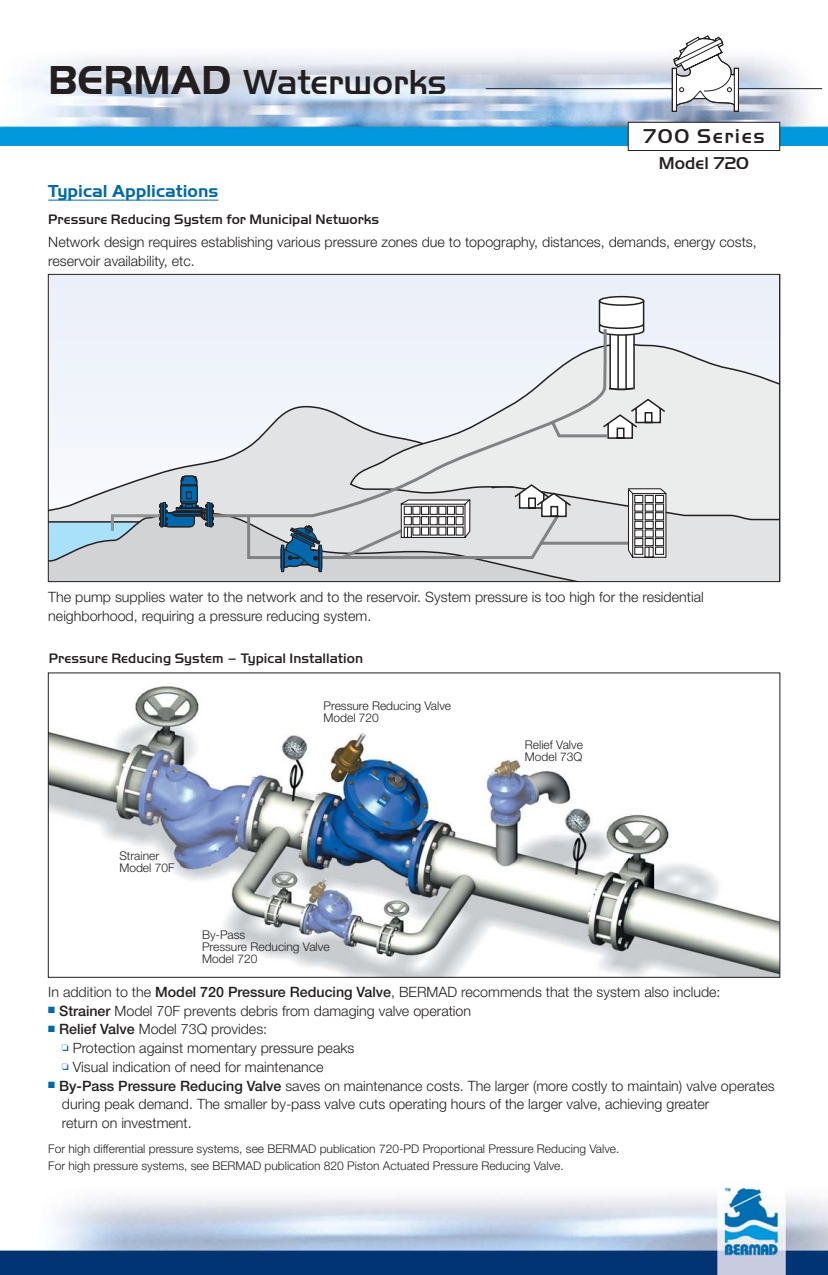
<style>
.page{position:relative;width:828px;height:1275px;background:#fff}
.page>*{position:absolute;margin:0;border:0;box-sizing:border-box;transform-origin:0 0}
.t1{font:700 42px "Handel Got D";color:#231f20}
.t2{font:500 36px "Handel Got D";letter-spacing:-.005em;color:#231f20}
.t3{font:500 20.85px "Handel Got D";letter-spacing:.07em;color:#231f20}
.t4{font:700 18px "Handel Got D";color:#0068ab}
.t5{font:500 17.85px "Handel Got D";color:#231f20}
.t6{font:300 14.25px/18.8px "Helvetica Neue";color:#231f20}
.t7{font:500 14.25px "Handel Got D";color:#231f20}
.t8{font:300 12px/12px "Helvetica Neue";color:#231f20}
.t9{font:9px "Zapf Dingbats";color:#0068ab}
.s1{font-weight:500}
</style>
<div class="page">
<img style="left:0;top:1186px;width:828px;height:89px">
<img style="left:0;top:55px;width:828px;height:91px">
<hr style="left:486px;top:88px;width:336px;height:1px;background:#231f20">
<svg style="left:671px;top:35px;width:68px;height:87px"></svg>
<div style="left:628px;top:122px;width:152px;height:29px;background:#fff;border:1px solid #231f20"></div>
<svg style="left:48px;top:200px;width:170px;height:1px"></svg>
<img style="left:50px;top:686px;width:728px;height:290px">
<svg style="left:50px;top:276px;width:728px;height:304px"></svg>
<svg style="left:599px;top:296px;width:45px;height:10px"></svg>
<svg style="left:598px;top:299px;width:47px;height:92px"></svg>
<svg style="left:203px;top:326px;width:405px;height:149px"></svg>
<svg style="left:549px;top:398px;width:118px;height:42px;background:#d7d8d8"></svg>
<svg style="left:48px;top:475px;width:620px;height:107px;background:#c4c9cc"></svg>
<h1 class="t1" style="left:48px;top:65px;width:184px">BERMAD</h1>
<h2 class="t2" style="left:243px;top:69px;width:205px">Waterworks</h2>
<h3 class="t3" style="left:643px;top:129px;width:123px">700 Series</h3>
<p class="t5" style="left:659px;top:157px;width:92px">Model 720</p>
<p class="t4" style="left:48px;top:184px;width:172px">Typical Applications</p>
<p class="t7" style="left:48px;top:214px;width:332px">Pressure Reducing System for Municipal Networks</p>
<p class="t6" style="left:48px;top:234px;width:710px">Network design requires establishing various pressure zones due to topography, distances, demands, energy costs, reservoir availability, etc.</p>
<p class="t6" style="left:48px;top:589px;width:657px">The pump supplies water to the network and to the reservoir. System pressure is too high for the residential neighborhood, requiring a pressure reducing system.</p>
<p class="t7" style="left:49px;top:653px;width:316px">Pressure Reducing System – Typical Installation</p>
<p class="t8" style="left:324px;top:701px;width:129px">Pressure Reducing Valve<br>Model 720</p>
<p class="t8" style="left:119px;top:851px;width:57px">Strainer<br>Model 70F</p>
<p class="t8" style="left:202px;top:929px;width:129px">By-Pass<br>Pressure Reducing Valve<br>Model 720</p>
<p class="t8" style="left:525px;top:740px;width:60px">Relief Valve<br>Model 73Q</p>
<p class="t6" style="left:59px;top:984px;width:663px;text-indent:-11px">In addition to the <span class="s1">Model 720 Pressure Reducing Valve</span>, BERMAD recommends that the system also include:<br><span class="s1">Strainer</span> Model 70F prevents debris from damaging valve operation</p>
<p class="t9" style="left:48px;top:1006px;width:8px">■</p>
<p class="t6" style="left:59px;top:1021px;width:210px"><span class="s1">Relief Valve</span> Model 73Q provides:</p>
<p class="t9" style="left:48px;top:1025px;width:8px">■</p>
<p class="t6" style="left:73px;top:1040px;width:283px">Protection against momentary pressure peaks</p>
<p class="t6" style="left:73px;top:1059px;width:252px">Visual indication of need for maintenance</p>
<p class="t6" style="left:59px;top:1077px;width:717px"><span class="s1">By-Pass Pressure Reducing Valve</span> saves on maintenance costs. The larger (more costly to maintain) valve operates</p>
<p class="t9" style="left:48px;top:1081px;width:8px">■</p>
<p class="t6" style="left:62px;top:1096px;width:649px">during peak demand. The smaller by-pass valve cuts operating hours of the larger valve, achieving greater return on investment.</p>
<p class="t8" style="left:48px;top:1142px;width:573px;line-height:16.5px">For high differential pressure systems, see BERMAD publication 720-PD Proportional Pressure Reducing Valve.<br>For high pressure systems, see BERMAD publication 820 Piston Actuated Pressure Reducing Valve.</p>
</div>
